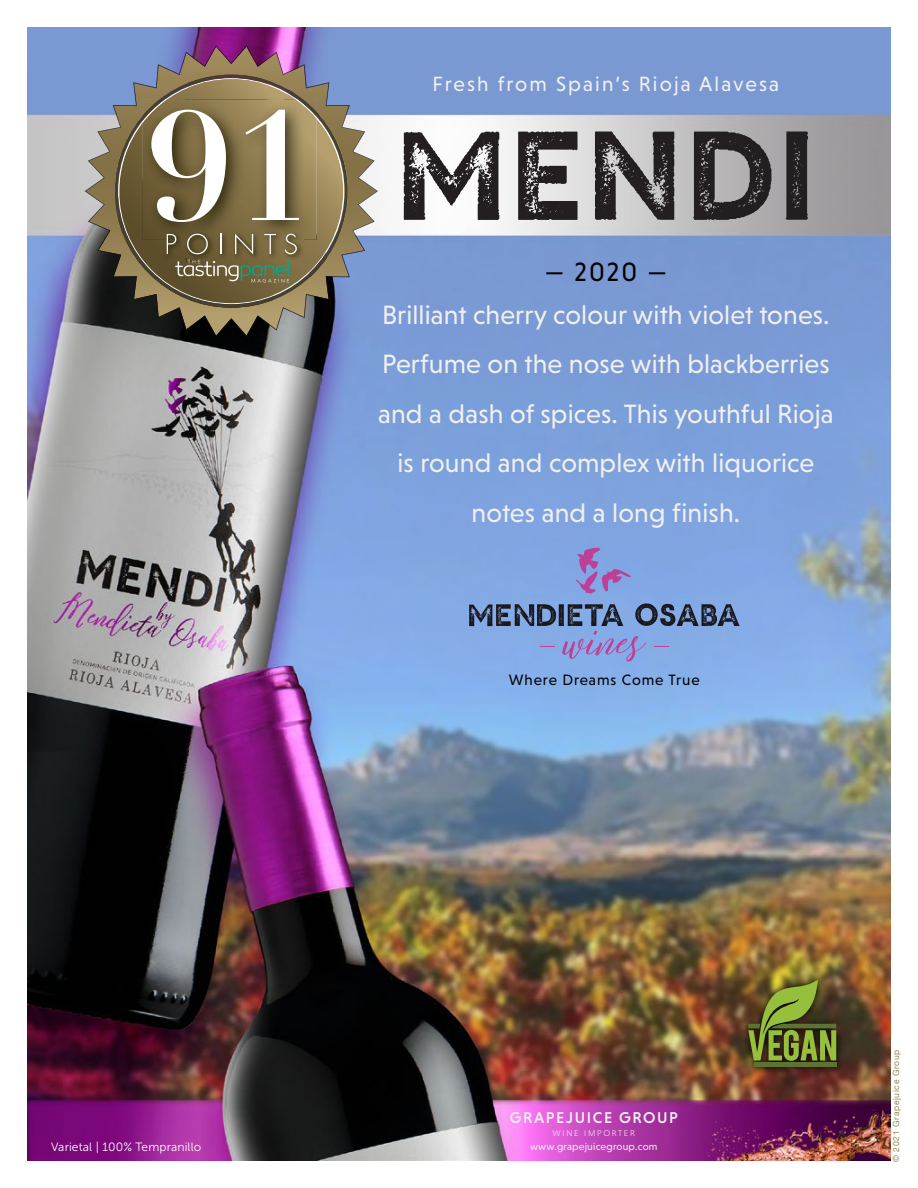
<style>
.page{position:relative;width:918px;height:1188px;background:#fff}
.page>*{position:absolute;margin:0;border:0;box-sizing:border-box;transform-origin:0 0}
.t1{font:27px/49.5px "Niveau Grotesk";letter-spacing:.005em;color:#f1f0ef;text-align:center}
.t2{font:27px "Niveau Grotesk";color:#010101}
.t3{font:21px "Niveau Grotesk";letter-spacing:.1em;color:#f1f0ef}
.t4{font:500 15.9px "Niveau Grotesk";letter-spacing:.1em;color:#f1f0ef}
.t5{font:15.3px "Niveau Grotesk";letter-spacing:.06em;color:#010101}
.t6{font:12px "Museo Sans 300";letter-spacing:.01em;color:#fff}
.t7{font:10.35px "Niveau Grotesk";letter-spacing:.02em;color:#f1f0ef}
.t8{font:8.55px "Helvetica Neue";letter-spacing:.075em;color:#968757}
.t9{font:300 8.55px "Niveau Grotesk";letter-spacing:.2em;color:#f1f0ef}
</style>
<div class="page">
<img style="left:27px;top:27px;width:864px;height:1134px">
<svg style="left:576px;top:547px;width:55px;height:49px;background:#908bcf"></svg>
<svg style="left:469px;top:603px;width:271px;height:58px;background:#738fc1"></svg>
<svg style="left:518px;top:131px;width:60px;height:89px;background:#6a6768"></svg>
<svg style="left:786px;top:132px;width:22px;height:88px;background:#2e2a2b"></svg>
<svg style="left:403px;top:131px;width:97px;height:89px"></svg>
<svg style="left:595px;top:131px;width:80px;height:90px;background:#6e6c6d"></svg>
<svg style="left:693px;top:131px;width:79px;height:90px;background:#5e5b5c"></svg>
<svg style="left:742px;top:974px;width:102px;height:102px;background:#604225"></svg>
<div style="left:754px;top:1062px;width:82px;height:5px;background:#5d7332"></div>
<svg style="left:748px;top:980px;width:88px;height:81px;background:#69722a"></svg>
<img style="left:85px;top:46px;width:292px;height:290px">
<img style="left:89px;top:52px;width:240px;height:248px">
<svg style="left:241px;top:46px;width:11px;height:10px"></svg>
<img style="left:205px;top:46px;width:26px;height:20px">
<img style="left:276px;top:52px;width:30px;height:23px">
<img style="left:304px;top:65px;width:2px;height:10px">
<img style="left:179px;top:52px;width:7px;height:23px">
<img style="left:134px;top:65px;width:24px;height:10px">
<img style="left:110px;top:105px;width:5px;height:24px">
<img style="left:348px;top:114px;width:5px;height:16px">
<img style="left:353px;top:152px;width:21px;height:26px">
<img style="left:89px;top:152px;width:21px;height:9px">
<svg style="left:98px;top:171px;width:6px;height:7px"></svg>
<img style="left:85px;top:185px;width:19px;height:20px">
<img style="left:353px;top:191px;width:24px;height:40px">
<img style="left:348px;top:277px;width:1px;height:23px">
<img style="left:304px;top:308px;width:2px;height:10px">
<img style="left:156px;top:308px;width:2px;height:10px">
<img style="left:179px;top:308px;width:7px;height:22px">
<img style="left:205px;top:316px;width:11px;height:20px">
<img style="left:216px;top:319px;width:15px;height:17px">
<svg style="left:115px;top:75px;width:233px;height:233px;background:#7f7459"></svg>
<img style="left:142px;top:123px;width:174px;height:117px">
<img style="left:142px;top:121px;width:174px;height:2px">
<img style="left:142px;top:99px;width:174px;height:22px">
<svg style="left:151px;top:110px;width:75px;height:112px"></svg>
<svg style="left:245px;top:110px;width:54px;height:110px"></svg>
<img style="left:164px;top:231px;width:139px;height:29px">
<svg style="left:167px;top:234px;width:130px;height:48px;background:#776e4c"></svg>
<p class="t3" style="left:432px;top:72px;width:348px">Fresh from Spain’s Rioja Alavesa</p>
<p class="t2" style="left:545px;top:257px;width:124px">— 2020 —</p>
<p class="t1" style="left:378px;top:290px;width:457px">Brilliant cherry colour with violet tones.<br>Perfume on the nose with blackberries and a dash of spices. This youthful Rioja is round and complex with liquorice notes and a long finish.</p>
<p class="t5" style="left:509px;top:671px;width:192px">Where Dreams Come True</p>
<p class="t4" style="left:510px;top:1108px;width:170px">GRAPEJUICE GROUP</p>
<p class="t9" style="left:553px;top:1128px;width:84px">WINE IMPORTER</p>
<p class="t6" style="left:51px;top:1140px;width:152px">Varietal | 100% Tempranillo</p>
<p class="t7" style="left:530px;top:1141px;width:129px">www.grapejuicegroup.com</p>
<p class="t8" style="left:890px;top:1162px;width:114px;rotate:-90deg">© 2021 Grapejuice Group</p>
</div>
